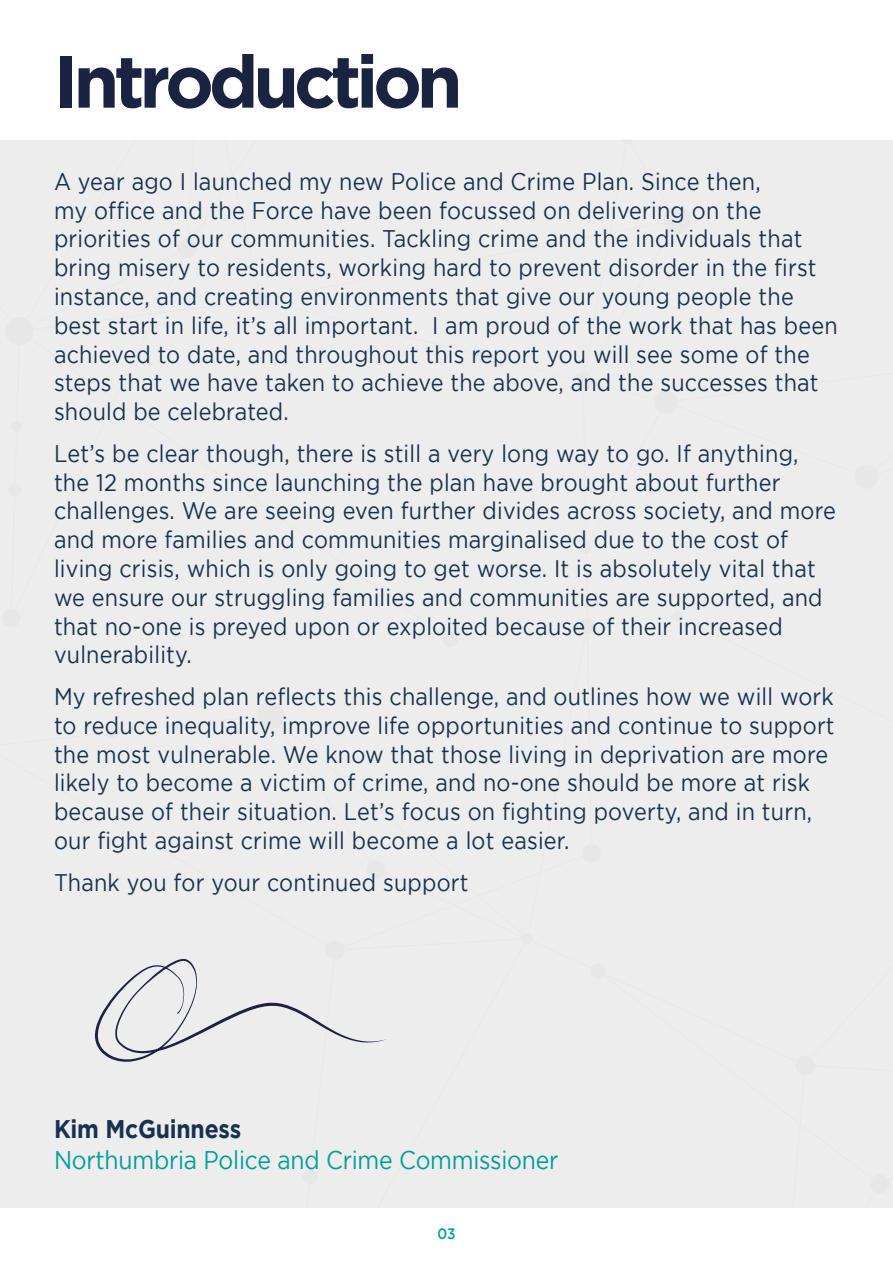
<style>
.page{position:relative;width:893px;height:1263px;background:#fff}
.page>*{position:absolute;margin:0;border:0;box-sizing:border-box;transform-origin:0 0}
.t1{font:700 73.5px "Gotham";letter-spacing:-.07em;color:#1b2342}
.t2{font:25.5px "Gotham";letter-spacing:-.01em;color:#009e96;scale:.9 1}
.t3{font:700 25.5px "Gotham";letter-spacing:-.01em;color:#163251;scale:.9 1}
.t4{font:24px/28.8px "Gotham";letter-spacing:.01em;color:#163251;scale:.9 1}
.t5{font:500 15px "Gotham";color:#009e96;scale:.9 1}
</style>
<div class="page">
<div style="left:0;top:140px;width:893px;height:1067px;background:#ededed"></div>
<svg style="left:95px;top:959px;width:292px;height:103px;background:#e3e3e4"></svg>
<h1 class="t1" style="left:54px;top:39px;width:410px">Introduction</h1>
<p class="t4" style="left:54px;top:166px;width:872px">A year ago I launched my new Police and Crime Plan. Since then,<br>my office and the Force have been focussed on delivering on the priorities of our communities. Tackling crime and the individuals that bring misery to residents, working hard to prevent disorder in the first instance, and creating environments that give our young people the best start in life, it’s all important. I am proud of the work that has been achieved to date, and throughout this report you will see some of the steps that we have taken to achieve the above, and the successes that should be celebrated.</p>
<p class="t4" style="left:54px;top:438px;width:870px">Let’s be clear though, there is still a very long way to go. If anything, the 12 months since launching the plan have brought about further challenges. We are seeing even further divides across society, and more and more families and communities marginalised due to the cost of living crisis, which is only going to get worse. It is absolutely vital that we ensure our struggling families and communities are supported, and that no-one is preyed upon or exploited because of their increased vulnerability.</p>
<p class="t4" style="left:54px;top:682px;width:869px">My refreshed plan reflects this challenge, and outlines how we will work to reduce inequality, improve life opportunities and continue to support the most vulnerable. We know that those living in deprivation are more likely to become a victim of crime, and no-one should be more at risk because of their situation. Let’s focus on fighting poverty, and in turn, our fight against crime will become a lot easier.</p>
<p class="t4" style="left:54px;top:867px;width:462px">Thank you for your continued support</p>
<p class="t3" style="left:54px;top:1114px;width:210px">Kim McGuinness</p>
<p class="t2" style="left:54px;top:1145px;width:562px">Northumbria Police and Crime Commissioner</p>
<p class="t5" style="left:438px;top:1225px;width:21px">03</p>
</div>
